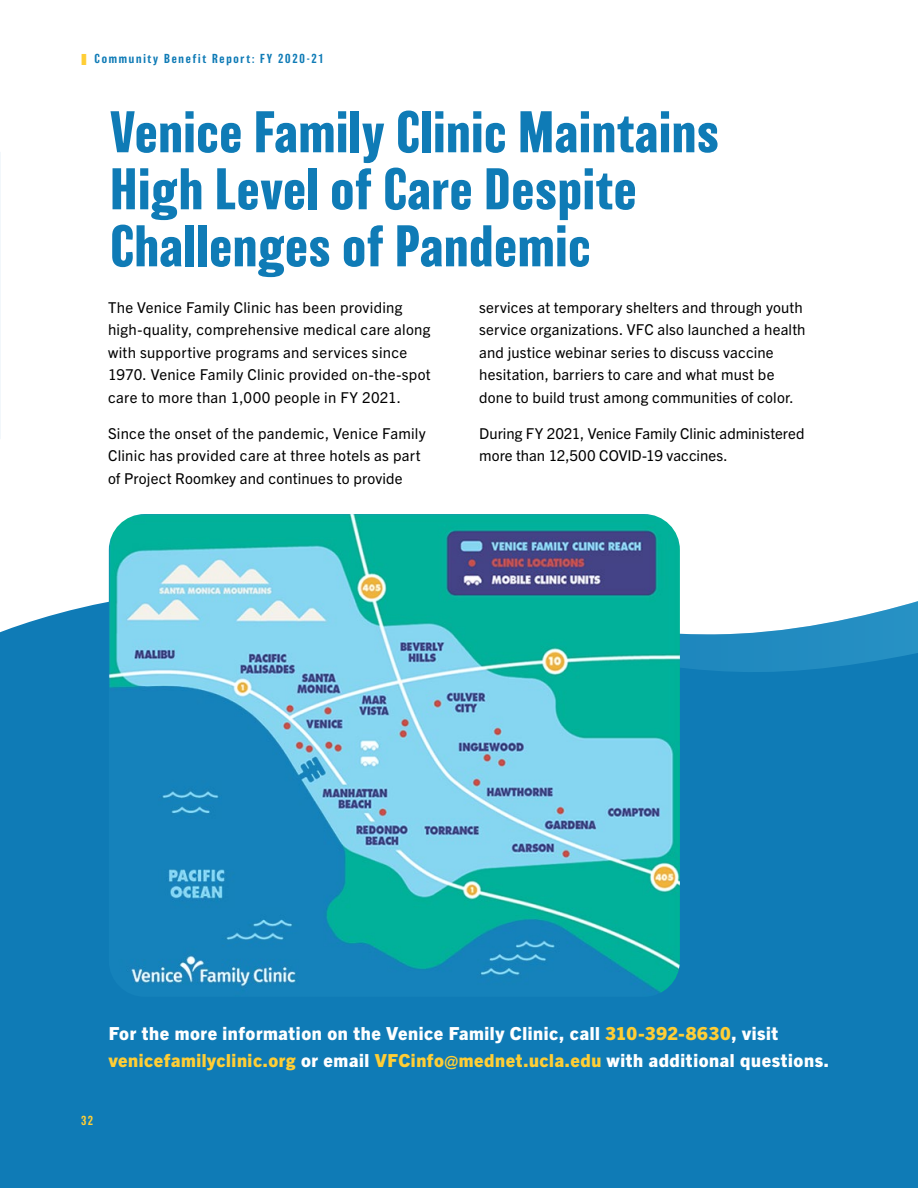
<style>
.page{position:relative;width:918px;height:1188px;background:#fff}
.page>*{position:absolute;margin:0;border:0;box-sizing:border-box;transform-origin:0 0}
.t1{font:700 54px/57px "Balboa";letter-spacing:.02em;color:#0f7bb6}
.t2{font:800 18px/27px "Trade Gothic Next LT Pro";letter-spacing:.03em;color:#fff}
.t3{font:15px/22.5px "Trade Gothic Next LT Pro";letter-spacing:.015em;color:#000}
.t4{font:500 12px "Balboa";letter-spacing:.15em;color:#0f7bb6}
.t5{font:500 12px "Balboa";color:#ffce35}
.s1{font-family:"Interstate";font-weight:900;font-size:15.75px;color:#ffce35}
.s2{color:#ffce35}
</style>
<div class="page">
<div style="left:0;top:585px;width:918px;height:603px;background:#0f7bb6"></div>
<svg style="left:680px;top:647px;width:238px;height:25px"></svg>
<svg style="left:1px;top:547px;width:917px;height:100px;fill:#fff"></svg>
<img style="left:109px;top:514px;width:571px;height:480px">
<p class="t4" style="left:81px;top:52px;width:244px"><span class="s1">I</span> Community Benefit Report: FY 2020-21</p>
<h1 class="t1" style="left:110px;top:104px;width:610px">Venice Family Clinic Maintains<br>High Level of Care Despite<br>Challenges of Pandemic</h1>
<p class="t3" style="left:108px;top:295px;width:324px">The Venice Family Clinic has been providing high-quality, comprehensive medical care along with supportive programs and services since 1970. Venice Family Clinic provided on-the-spot care to more than 1,000 people in FY 2021.</p>
<p class="t3" style="left:108px;top:421px;width:319px">Since the onset of the pandemic, Venice Family<br>Clinic has provided care at three hotels as part of Project Roomkey and continues to provide</p>
<p class="t3" style="left:479px;top:295px;width:328px">services at temporary shelters and through youth service organizations. VFC also launched a health and justice webinar series to discuss vaccine hesitation, barriers to care and what must be done to build trust among communities of color.</p>
<p class="t3" style="left:479px;top:421px;width:327px">During FY 2021, Venice Family Clinic administered more than 12,500 COVID-19 vaccines.</p>
<p class="t2" style="left:109px;top:1019px;width:722px">For the more information on the Venice Family Clinic, call <span class="s2">310-392-8630</span>, visit <span class="s2">venicefamilyclinic.org</span> or email <span class="s2">VFCinfo@mednet.ucla.edu</span> with additional questions.</p>
<p class="t5" style="left:81px;top:1114px;width:14px">32</p>
</div>
